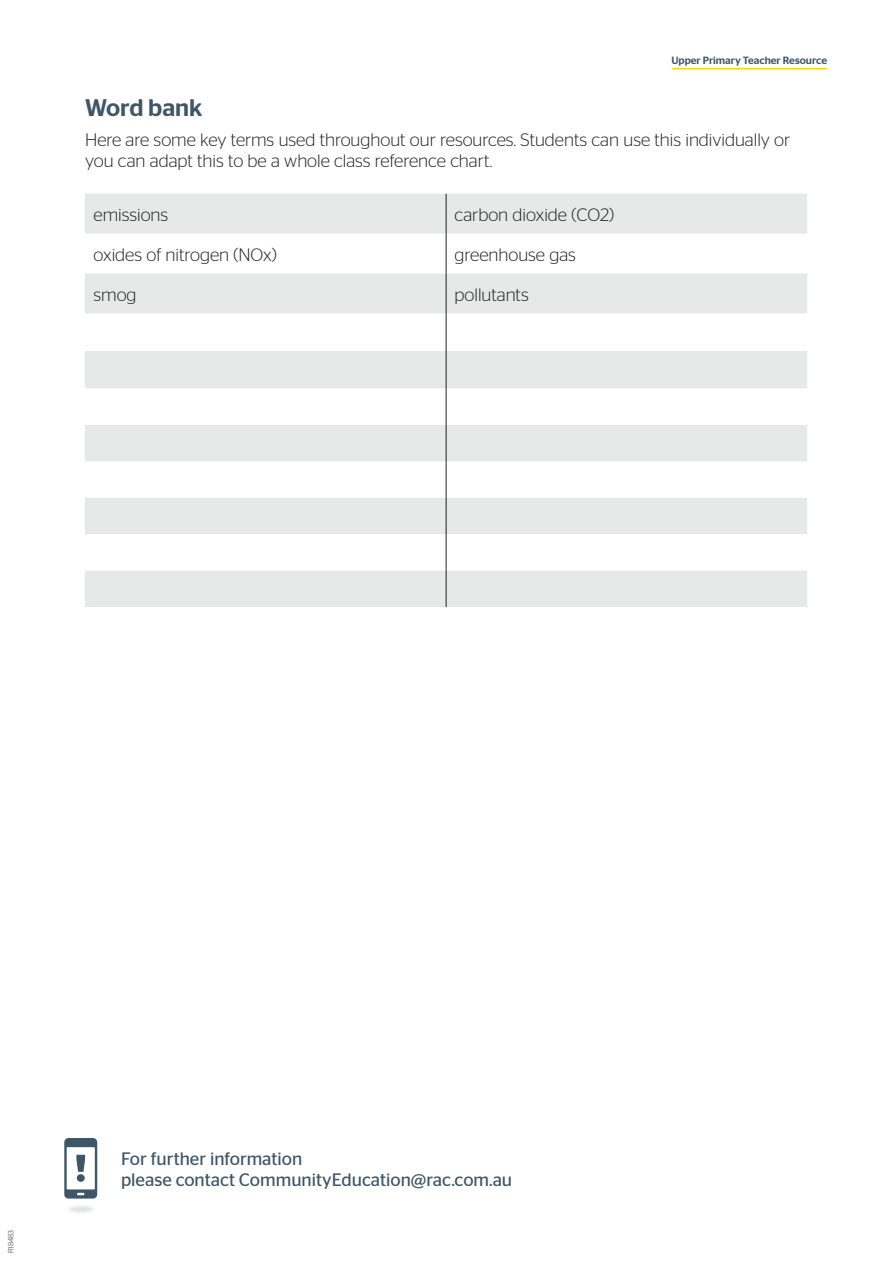
<style>
.page{position:relative;width:893px;height:1263px;background:#fff}
.page>*{position:absolute;margin:0;border:0;box-sizing:border-box;transform-origin:0 0}
.t1{font:500 24px "Stag Sans";color:#3e5668}
.Body{font:300 18px/21px "Stag Sans";color:#231f20}
.CTA{font:18px/21px "Stag Sans";color:#3e5668}
.t2{font:500 10.5px "Stag Sans";color:#3e5668}
.t3{font:300 7.5px "Stag Sans";color:#231f20}
</style>
<div class="page">
<svg style="left:85px;top:194px;width:722px;height:413px;fill:#e7e8e8"></svg>
<hr style="left:446px;top:194px;width:1px;height:40px;background:#231f20">
<hr style="left:446px;top:234px;width:1px;height:40px;background:#231f20">
<hr style="left:446px;top:274px;width:1px;height:39px;background:#231f20">
<hr style="left:446px;top:313px;width:1px;height:38px;background:#231f20">
<hr style="left:446px;top:351px;width:1px;height:37px;background:#231f20">
<hr style="left:446px;top:388px;width:1px;height:37px;background:#231f20">
<hr style="left:446px;top:425px;width:1px;height:36px;background:#231f20">
<hr style="left:446px;top:461px;width:1px;height:37px;background:#231f20">
<hr style="left:446px;top:498px;width:1px;height:36px;background:#231f20">
<hr style="left:446px;top:534px;width:1px;height:37px;background:#231f20">
<hr style="left:446px;top:571px;width:1px;height:36px;background:#231f20">
<img style="left:66px;top:1190px;width:32px;height:23px">
<svg style="left:64px;top:1138px;width:33px;height:60px"></svg>
<hr style="left:673px;top:68px;width:153px;height:1px;background:#ffd300">
<p class="t2" style="left:671px;top:54px;width:157px">Upper Primary Teacher Resource</p>
<h3 class="t1" style="left:85px;top:94px;width:119px">Word bank</h3>
<p class="Body" style="left:85px;top:129px;width:707px">Here are some key terms used throughout our resources. Students can use this individually or you can adapt this to be a whole class reference chart.</p>
<p class="Body" style="left:94px;top:204px;width:76px">emissions</p>
<p class="Body" style="left:455px;top:204px;width:161px">carbon dioxide (CO2)</p>
<p class="Body" style="left:94px;top:244px;width:185px">oxides of nitrogen (NOx)</p>
<p class="Body" style="left:455px;top:244px;width:123px">greenhouse gas</p>
<p class="Body" style="left:94px;top:284px;width:45px">smog</p>
<p class="Body" style="left:455px;top:284px;width:76px">pollutants</p>
<p class="t3" style="left:7px;top:1253px;width:24px;rotate:-90deg">R18483</p>
<p class="CTA" style="left:121px;top:1148px;width:393px">For further information<br>please contact CommunityEducation@rac.com.au</p>
</div>
